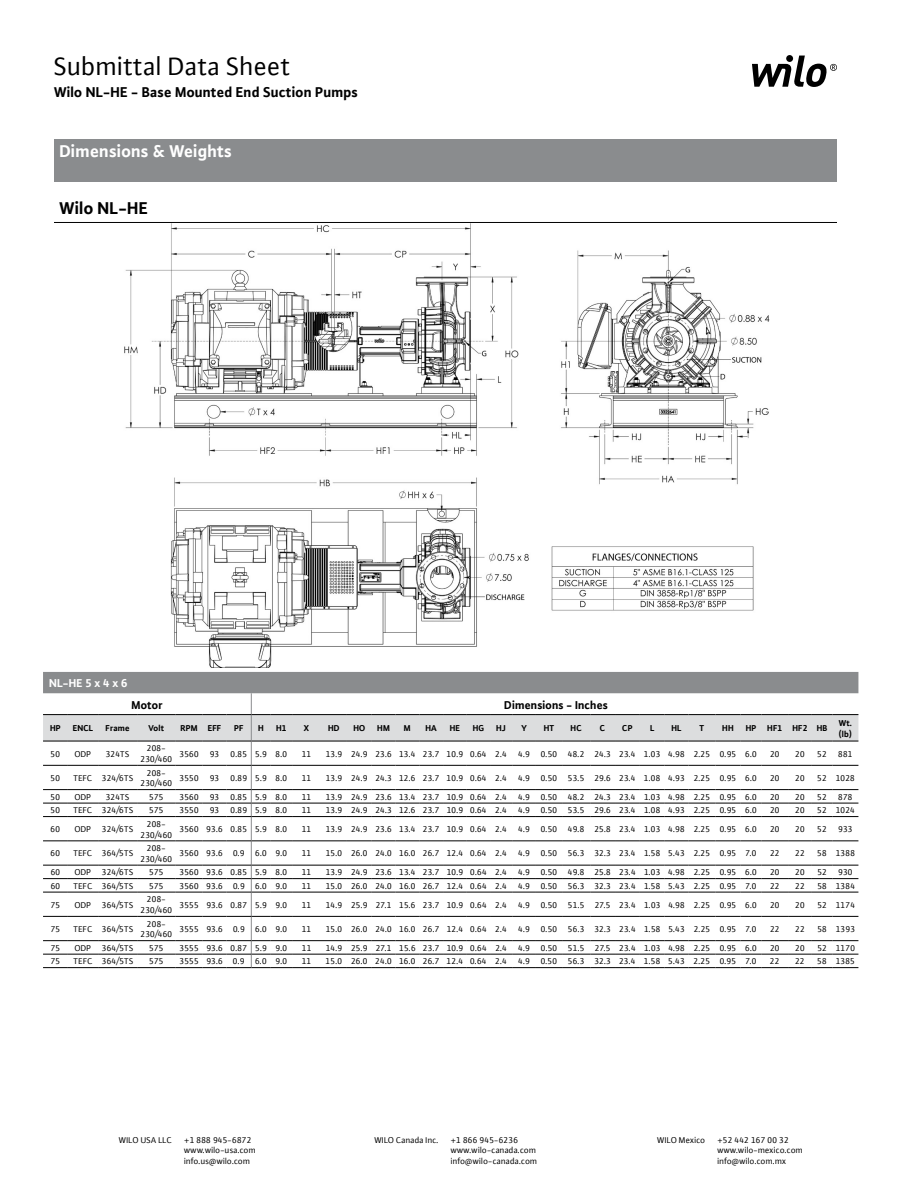
<style>
.page{position:relative;width:918px;height:1188px;background:#fff}
.page>*{position:absolute;margin:0;border:0;box-sizing:border-box;transform-origin:0 0}
.t1{font:27px "WILO Plus FM";color:#000}
.t2{font:700 18px "WILO Plus FM";color:#fff}
.t3{font:700 18px "WILO Plus FM";color:#000}
.t4{font:700 15px "WILO Plus FM";color:#000}
.t5{font:700 12px "WILO Plus FM";color:#000}
.t6{font:700 12px "WILO Plus FM";color:#fff}
.t7{font:9px/10.8px "WILO Plus FM";color:#000;text-align:center}
.t8{font:700 9px/10.8px "WILO Plus FM";color:#000}
</style>
<div class="page">
<svg style="left:752px;top:55px;width:85px;height:32px"></svg>
<div style="left:54px;top:139px;width:783px;height:43px;background:#8a8c8e"></div>
<svg style="left:43px;top:672px;width:815px;height:296px"></svg>
<hr style="left:54px;top:222px;width:783px;height:1px;background:#000">
<img style="left:124px;top:224px;width:646px;height:444px">
<h1 class="t1" style="left:54px;top:49px;width:238px">Submittal Data Sheet</h1>
<h3 class="t4" style="left:54px;top:81px;width:306px">Wilo NL-HE - Base Mounted End Suction Pumps</h3>
<h2 class="t2" style="left:59px;top:139px;width:174px">Dimensions &amp; Weights</h2>
<h2 class="t3" style="left:59px;top:196px;width:90px">Wilo NL-HE</h2>
<h3 class="t6" style="left:49px;top:675px;width:80px">NL-HE 5 x 4 x 6</h3>
<h3 class="t5" style="left:132px;top:696px;width:33px">Motor</h3>
<h3 class="t5" style="left:504px;top:696px;width:105px">Dimensions - Inches</h3>
<p class="t8" style="left:50px;top:723px;width:12px">HP</p>
<p class="t8" style="left:73px;top:723px;width:22px">ENCL</p>
<p class="t8" style="left:106px;top:723px;width:26px">Frame</p>
<p class="t8" style="left:149px;top:723px;width:17px">Volt</p>
<p class="t8" style="left:181px;top:723px;width:42px">RPM EFF</p>
<p class="t8" style="left:234px;top:723px;width:11px">PF</p>
<p class="t8" style="left:258px;top:723px;width:7px">H</p>
<p class="t8" style="left:276px;top:723px;width:12px">H1</p>
<p class="t8" style="left:304px;top:723px;width:7px">X</p>
<p class="t8" style="left:328px;top:723px;width:13px">HD</p>
<p class="t8" style="left:353px;top:723px;width:13px">HO</p>
<p class="t8" style="left:377px;top:723px;width:14px">HM</p>
<p class="t8" style="left:404px;top:723px;width:8px">M</p>
<p class="t8" style="left:425px;top:723px;width:13px">HA</p>
<p class="t8" style="left:450px;top:723px;width:12px">HE</p>
<p class="t8" style="left:473px;top:723px;width:13px">HG</p>
<p class="t8" style="left:496px;top:723px;width:11px">HJ</p>
<p class="t8" style="left:521px;top:723px;width:7px">Y</p>
<p class="t8" style="left:544px;top:723px;width:12px">HT</p>
<p class="t8" style="left:571px;top:723px;width:13px">HC</p>
<p class="t8" style="left:600px;top:723px;width:7px">C</p>
<p class="t8" style="left:622px;top:723px;width:12px">CP</p>
<p class="t8" style="left:650px;top:723px;width:6px">L</p>
<p class="t8" style="left:672px;top:723px;width:12px">HL</p>
<p class="t8" style="left:700px;top:723px;width:6px">T</p>
<p class="t8" style="left:722px;top:723px;width:13px">HH</p>
<p class="t8" style="left:746px;top:723px;width:83px">HP HF1 HF2 HB</p>
<p class="t8" style="left:839px;top:717px;width:15px">Wt. (lb)</p>
<p class="t7" style="left:51px;top:748px;width:11px">50</p>
<p class="t7" style="left:75px;top:748px;width:18px">ODP</p>
<p class="t7" style="left:106px;top:748px;width:25px">324TS</p>
<p class="t7" style="left:140px;top:743px;width:33px">208-<br>230/460</p>
<p class="t7" style="left:180px;top:748px;width:109px">3560 93 0.85 5.9 8.0</p>
<p class="t7" style="left:302px;top:748px;width:11px">11</p>
<p class="t7" style="left:326px;top:748px;width:433px">13.9 24.9 23.6 13.4 23.7 10.9 0.64 2.4 4.9 0.50 48.2 24.3 23.4 1.03 4.98 2.25 0.95 6.0</p>
<p class="t7" style="left:770px;top:748px;width:11px">20</p>
<p class="t7" style="left:795px;top:748px;width:11px">20</p>
<p class="t7" style="left:817px;top:748px;width:37px">52 881</p>
<p class="t7" style="left:51px;top:772px;width:11px">50</p>
<p class="t7" style="left:74px;top:772px;width:61px">TEFC 324/6TS</p>
<p class="t7" style="left:140px;top:767px;width:33px">208-<br>230/460</p>
<p class="t7" style="left:180px;top:772px;width:109px">3550 93 0.89 5.9 8.0</p>
<p class="t7" style="left:302px;top:772px;width:11px">11</p>
<p class="t7" style="left:326px;top:772px;width:433px">13.9 24.9 24.3 12.6 23.7 10.9 0.64 2.4 4.9 0.50 53.5 29.6 23.4 1.08 4.93 2.25 0.95 6.0</p>
<p class="t7" style="left:770px;top:772px;width:11px">20</p>
<p class="t7" style="left:795px;top:772px;width:11px">20</p>
<p class="t7" style="left:817px;top:772px;width:39px">52 1028</p>
<p class="t7" style="left:51px;top:791px;width:11px">50</p>
<p class="t7" style="left:75px;top:791px;width:18px">ODP</p>
<p class="t7" style="left:106px;top:791px;width:25px">324TS</p>
<p class="t7" style="left:149px;top:791px;width:16px">575</p>
<p class="t7" style="left:180px;top:791px;width:109px">3560 93 0.85 5.9 8.0</p>
<p class="t7" style="left:302px;top:791px;width:11px">11</p>
<p class="t7" style="left:326px;top:791px;width:433px">13.9 24.9 23.6 13.4 23.7 10.9 0.64 2.4 4.9 0.50 48.2 24.3 23.4 1.03 4.98 2.25 0.95 6.0</p>
<p class="t7" style="left:770px;top:791px;width:11px">20</p>
<p class="t7" style="left:795px;top:791px;width:11px">20</p>
<p class="t7" style="left:817px;top:791px;width:37px">52 878</p>
<p class="t7" style="left:51px;top:805px;width:11px">50</p>
<p class="t7" style="left:74px;top:805px;width:61px">TEFC 324/6TS</p>
<p class="t7" style="left:149px;top:805px;width:16px">575</p>
<p class="t7" style="left:180px;top:805px;width:109px">3550 93 0.89 5.9 8.0</p>
<p class="t7" style="left:302px;top:805px;width:11px">11</p>
<p class="t7" style="left:326px;top:805px;width:433px">13.9 24.9 24.3 12.6 23.7 10.9 0.64 2.4 4.9 0.50 53.5 29.6 23.4 1.08 4.93 2.25 0.95 6.0</p>
<p class="t7" style="left:770px;top:805px;width:11px">20</p>
<p class="t7" style="left:795px;top:805px;width:11px">20</p>
<p class="t7" style="left:817px;top:805px;width:39px">52 1024</p>
<p class="t7" style="left:51px;top:824px;width:11px">60</p>
<p class="t7" style="left:75px;top:824px;width:60px">ODP 324/6TS</p>
<p class="t7" style="left:140px;top:818px;width:33px">208-<br>230/460</p>
<p class="t7" style="left:180px;top:824px;width:109px">3560 93.6 0.85 5.9 8.0</p>
<p class="t7" style="left:302px;top:824px;width:11px">11</p>
<p class="t7" style="left:326px;top:824px;width:433px">13.9 24.9 23.6 13.4 23.7 10.9 0.64 2.4 4.9 0.50 49.8 25.8 23.4 1.03 4.98 2.25 0.95 6.0</p>
<p class="t7" style="left:770px;top:824px;width:11px">20</p>
<p class="t7" style="left:795px;top:824px;width:11px">20</p>
<p class="t7" style="left:817px;top:824px;width:37px">52 933</p>
<p class="t7" style="left:51px;top:848px;width:11px">60</p>
<p class="t7" style="left:74px;top:848px;width:61px">TEFC 364/5TS</p>
<p class="t7" style="left:140px;top:843px;width:33px">208-<br>230/460</p>
<p class="t7" style="left:180px;top:848px;width:109px">3560 93.6 0.9 6.0 9.0</p>
<p class="t7" style="left:302px;top:848px;width:11px">11</p>
<p class="t7" style="left:326px;top:848px;width:433px">15.0 26.0 24.0 16.0 26.7 12.4 0.64 2.4 4.9 0.50 56.3 32.3 23.4 1.58 5.43 2.25 0.95 7.0</p>
<p class="t7" style="left:770px;top:848px;width:11px">22</p>
<p class="t7" style="left:795px;top:848px;width:11px">22</p>
<p class="t7" style="left:817px;top:848px;width:39px">58 1388</p>
<p class="t7" style="left:51px;top:867px;width:11px">60</p>
<p class="t7" style="left:75px;top:867px;width:60px">ODP 324/6TS</p>
<p class="t7" style="left:149px;top:867px;width:16px">575</p>
<p class="t7" style="left:180px;top:867px;width:109px">3560 93.6 0.85 5.9 8.0</p>
<p class="t7" style="left:302px;top:867px;width:11px">11</p>
<p class="t7" style="left:326px;top:867px;width:433px">13.9 24.9 23.6 13.4 23.7 10.9 0.64 2.4 4.9 0.50 49.8 25.8 23.4 1.03 4.98 2.25 0.95 6.0</p>
<p class="t7" style="left:770px;top:867px;width:11px">20</p>
<p class="t7" style="left:795px;top:867px;width:11px">20</p>
<p class="t7" style="left:817px;top:867px;width:37px">52 930</p>
<p class="t7" style="left:51px;top:880px;width:11px">60</p>
<p class="t7" style="left:74px;top:880px;width:61px">TEFC 364/5TS</p>
<p class="t7" style="left:149px;top:880px;width:16px">575</p>
<p class="t7" style="left:180px;top:880px;width:109px">3560 93.6 0.9 6.0 9.0</p>
<p class="t7" style="left:302px;top:880px;width:11px">11</p>
<p class="t7" style="left:326px;top:880px;width:433px">15.0 26.0 24.0 16.0 26.7 12.4 0.64 2.4 4.9 0.50 56.3 32.3 23.4 1.58 5.43 2.25 0.95 7.0</p>
<p class="t7" style="left:770px;top:880px;width:11px">22</p>
<p class="t7" style="left:795px;top:880px;width:11px">22</p>
<p class="t7" style="left:817px;top:880px;width:39px">58 1384</p>
<p class="t7" style="left:51px;top:899px;width:11px">75</p>
<p class="t7" style="left:75px;top:899px;width:60px">ODP 364/5TS</p>
<p class="t7" style="left:141px;top:894px;width:33px">208-<br>230/460</p>
<p class="t7" style="left:180px;top:899px;width:109px">3555 93.6 0.87 5.9 9.0</p>
<p class="t7" style="left:302px;top:899px;width:11px">11</p>
<p class="t7" style="left:326px;top:899px;width:433px">14.9 25.9 27.1 15.6 23.7 10.9 0.64 2.4 4.9 0.50 51.5 27.5 23.4 1.03 4.98 2.25 0.95 6.0</p>
<p class="t7" style="left:770px;top:899px;width:11px">20</p>
<p class="t7" style="left:795px;top:899px;width:11px">20</p>
<p class="t7" style="left:817px;top:899px;width:39px">52 1174</p>
<p class="t7" style="left:51px;top:923px;width:11px">75</p>
<p class="t7" style="left:74px;top:923px;width:61px">TEFC 364/5TS</p>
<p class="t7" style="left:141px;top:918px;width:33px">208-<br>230/460</p>
<p class="t7" style="left:180px;top:923px;width:109px">3555 93.6 0.9 6.0 9.0</p>
<p class="t7" style="left:302px;top:923px;width:11px">11</p>
<p class="t7" style="left:326px;top:923px;width:433px">15.0 26.0 24.0 16.0 26.7 12.4 0.64 2.4 4.9 0.50 56.3 32.3 23.4 1.58 5.43 2.25 0.95 7.0</p>
<p class="t7" style="left:770px;top:923px;width:11px">22</p>
<p class="t7" style="left:795px;top:923px;width:11px">22</p>
<p class="t7" style="left:817px;top:923px;width:39px">58 1393</p>
<p class="t7" style="left:51px;top:942px;width:11px">75</p>
<p class="t7" style="left:75px;top:942px;width:60px">ODP 364/5TS</p>
<p class="t7" style="left:149px;top:942px;width:16px">575</p>
<p class="t7" style="left:180px;top:942px;width:109px">3555 93.6 0.87 5.9 9.0</p>
<p class="t7" style="left:302px;top:942px;width:11px">11</p>
<p class="t7" style="left:326px;top:942px;width:433px">14.9 25.9 27.1 15.6 23.7 10.9 0.64 2.4 4.9 0.50 51.5 27.5 23.4 1.03 4.98 2.25 0.95 6.0</p>
<p class="t7" style="left:770px;top:942px;width:11px">20</p>
<p class="t7" style="left:795px;top:942px;width:11px">20</p>
<p class="t7" style="left:817px;top:942px;width:39px">52 1170</p>
<p class="t7" style="left:51px;top:956px;width:11px">75</p>
<p class="t7" style="left:74px;top:956px;width:61px">TEFC 364/5TS</p>
<p class="t7" style="left:149px;top:956px;width:16px">575</p>
<p class="t7" style="left:180px;top:956px;width:109px">3555 93.6 0.9 6.0 9.0</p>
<p class="t7" style="left:302px;top:956px;width:11px">11</p>
<p class="t7" style="left:326px;top:956px;width:433px">15.0 26.0 24.0 16.0 26.7 12.4 0.64 2.4 4.9 0.50 56.3 32.3 23.4 1.58 5.43 2.25 0.95 7.0</p>
<p class="t7" style="left:770px;top:956px;width:11px">22</p>
<p class="t7" style="left:795px;top:956px;width:11px">22</p>
<p class="t7" style="left:817px;top:956px;width:39px">58 1385</p>
<p class="t7" style="left:119px;top:1134px;width:55px">WILO USA LLC</p>
<p class="t7" style="left:184px;top:1134px;width:73px;text-align:left">+1 888 945-6872 www.wilo-usa.com info.us@wilo.com</p>
<p class="t7" style="left:374px;top:1134px;width:66px">WILO Canada Inc.</p>
<p class="t7" style="left:451px;top:1134px;width:88px;text-align:left">+1 866 945-6236 www.wilo-canada.com info@wilo-canada.com</p>
<p class="t7" style="left:657px;top:1134px;width:50px">WILO Mexico</p>
<p class="t7" style="left:717px;top:1134px;width:87px;text-align:left">+52 442 167 00 32 www.wilo-mexico.com info@wilo.com.mx</p>
</div>
